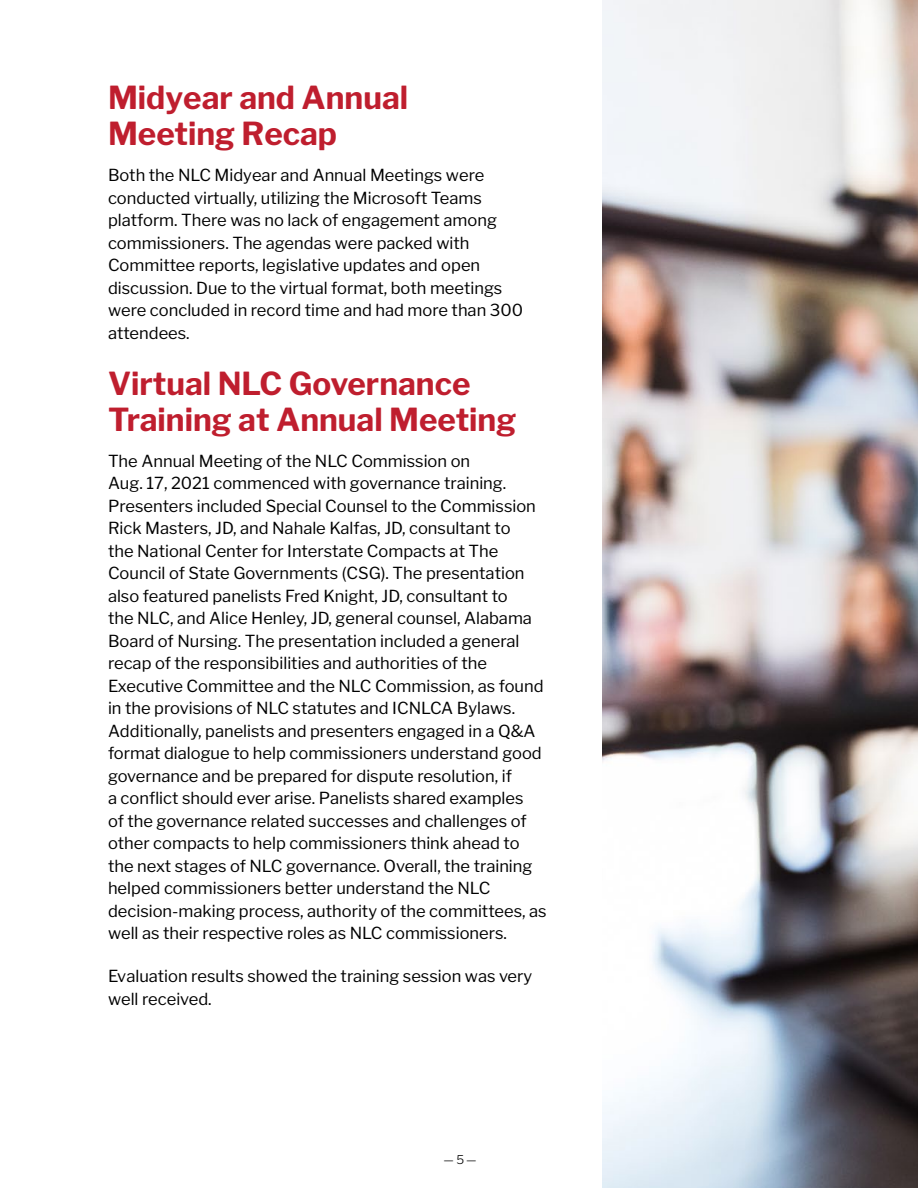
<style>
.page{position:relative;width:918px;height:1188px;background:#fff}
.page>*{position:absolute;margin:0;border:0;box-sizing:border-box;transform-origin:0 0}
.t1{font:700 31.5px/36px "Libre Franklin";color:#bf1e2e}
.t2{font:16.5px/22.5px "Libre Franklin";color:#000}
.t3{font:300 12px "Libre Franklin";color:#000}
</style>
<div class="page">
<img style="left:603px;top:0;width:315px;height:1188px">
<h1 class="t1" style="left:108px;top:80px;width:302px">Midyear and Annual<br>Meeting Recap</h1>
<p class="t2" style="left:108px;top:164px;width:417px">Both the NLC Midyear and Annual Meetings were conducted virtually, utilizing the Microsoft Teams platform. There was no lack of engagement among commissioners. The agendas were packed with Committee reports, legislative updates and open discussion. Due to the virtual format, both meetings were concluded in record time and had more than 300 attendees.</p>
<h1 class="t1" style="left:108px;top:365px;width:410px">Virtual NLC Governance<br>Training at Annual Meeting</h1>
<p class="t2" style="left:108px;top:450px;width:440px">The Annual Meeting of the NLC Commission on<br>Aug. 17, 2021 commenced with governance training.<br>Presenters included Special Counsel to the Commission Rick Masters, JD, and Nahale Kalfas, JD, consultant to<br>the National Center for Interstate Compacts at The Council of State Governments (CSG). The presentation also featured panelists Fred Knight, JD, consultant to<br>the NLC, and Alice Henley, JD, general counsel, Alabama Board of Nursing. The presentation included a general recap of the responsibilities and authorities of the Executive Committee and the NLC Commission, as found in the provisions of NLC statutes and ICNLCA Bylaws.<br>Additionally, panelists and presenters engaged in a Q&amp;A format dialogue to help commissioners understand good governance and be prepared for dispute resolution, if<br>a conflict should ever arise. Panelists shared examples<br>of the governance related successes and challenges of other compacts to help commissioners think ahead to the next stages of NLC governance. Overall, the training helped commissioners better understand the NLC decision-making process, authority of the committees, as well as their respective roles as NLC commissioners.</p>
<p class="t2" style="left:108px;top:965px;width:426px">Evaluation results showed the training session was very well received.</p>
<p class="t3" style="left:444px;top:1152px;width:35px">— 5 —</p>
</div>
